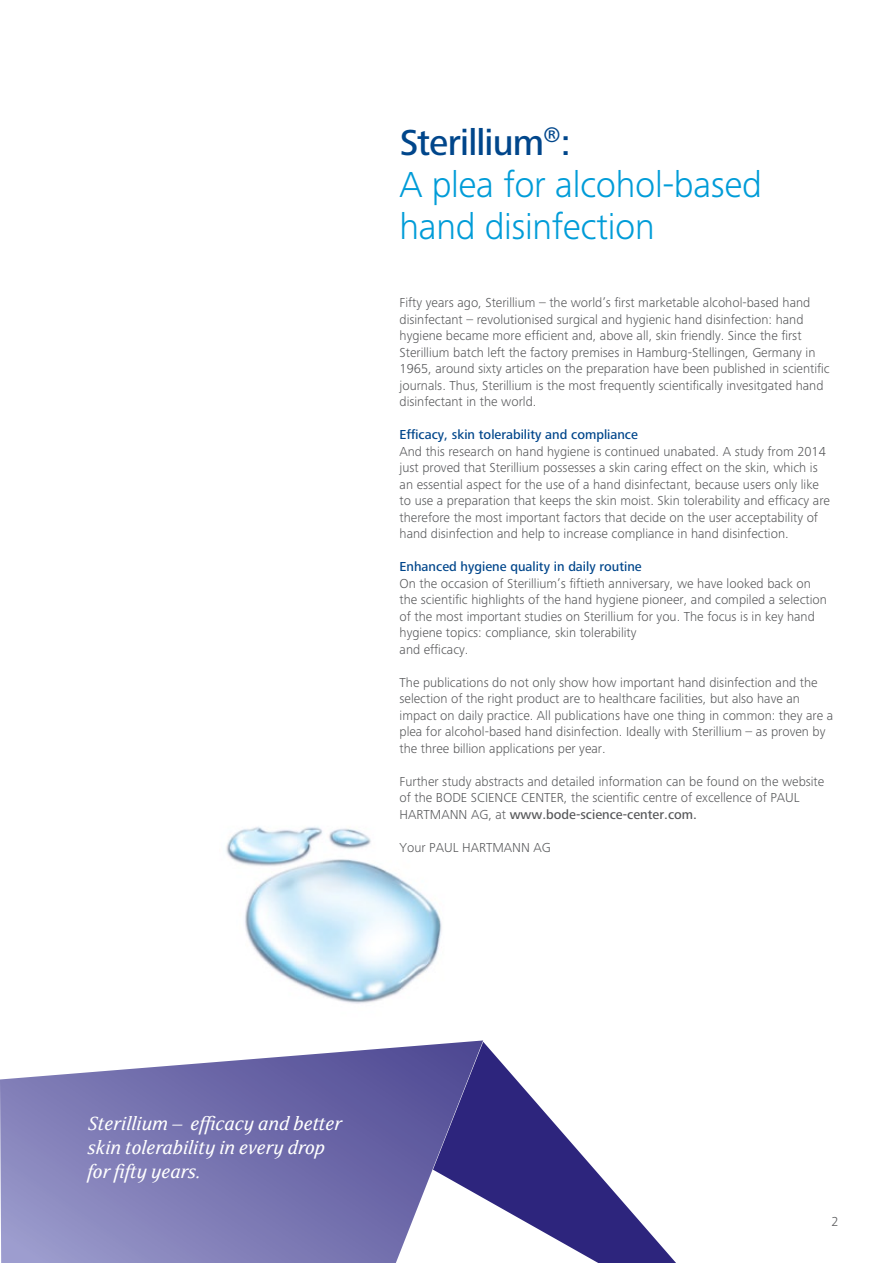
<style>
.page{position:relative;width:893px;height:1263px;background:#fff}
.page>*{position:absolute;margin:0;border:0;box-sizing:border-box;transform-origin:0 0}
.t1{font:300 37.5px/42px "Frutiger Next LTW1 G";letter-spacing:-.01em;color:#009cd8}
.t2{font:italic 21px/24px "FS Sally";letter-spacing:.005em;color:#fff}
.t3{font:300 13.5px/16.5px "Frutiger Next LTW1 G";color:#58595b}
.t4{font:500 13.5px "Frutiger Next LTW1 G";color:#00468b}
.s1{font-weight:500;color:#00468b}
.s2{font-weight:500}
</style>
<div class="page">
<img style="left:226px;top:826px;width:216px;height:178px">
<svg style="left:0;top:1040px;width:483px;height:223px;background:#8784b9"></svg>
<svg style="left:433px;top:1042px;width:243px;height:221px"></svg>
<h1 class="t1" style="left:400px;top:121px;width:364px"><span class="s1">Sterillium</span><sup>®</sup><span class="s1">:<br></span>A plea for alcohol-based hand disinfection</h1>
<p class="t3" style="left:400px;top:295px;width:432px">Fifty years ago, Sterillium – the world’s first marketable alcohol-based hand disinfectant – revolutionised surgical and hygienic hand disinfection: hand hygiene became more efficient and, above all, skin friendly. Since the first Sterillium batch left the factory premises in Hamburg-Stellingen, Germany in 1965, around sixty articles on the preparation have been published in scientific journals. Thus, Sterillium is the most frequently scientifically invesitgated hand disinfectant in the world.</p>
<p class="t4" style="left:400px;top:427px;width:240px">Efficacy, skin tolerability and compliance</p>
<p class="t3" style="left:400px;top:443px;width:432px">And this research on hand hygiene is continued unabated. A study from 2014 just proved that Sterillium possesses a skin caring effect on the skin, which is an essential aspect for the use of a hand disinfectant, because users only like to use a preparation that keeps the skin moist. Skin tolerability and efficacy are therefore the most important factors that decide on the user acceptability of hand disinfection and help to increase compliance in hand disinfection.</p>
<p class="t4" style="left:400px;top:559px;width:244px">Enhanced hygiene quality in daily routine</p>
<p class="t3" style="left:400px;top:575px;width:429px">On the occasion of Sterillium’s fiftieth anniversary, we have looked back on the scientific highlights of the hand hygiene pioneer, and compiled a selection of the most important studies on Sterillium for you. The focus is in key hand hygiene topics: compliance, skin tolerability<br>and efficacy.</p>
<p class="t3" style="left:400px;top:674px;width:435px">The publications do not only show how important hand disinfection and the selection of the right product are to healthcare facilities, but also have an impact on daily practice. All publications have one thing in common: they are a plea for alcohol-based hand disinfection. Ideally with Sterillium – as proven by the three billion applications per year.</p>
<p class="t3" style="left:400px;top:773px;width:426px">Further study abstracts and detailed information can be found on the website of the BODE SCIENCE CENTER, the scientific centre of excellence of PAUL<br>HARTMANN AG, at <span class="s2">www.bode-science-center.com.</span></p>
<p class="t3" style="left:400px;top:839px;width:153px">Your PAUL HARTMANN AG</p>
<h2 class="t2" style="left:87px;top:1110px;width:256px">Sterillium – efficacy and better skin tolerability in every drop for fifty years.</h2>
<p class="t3" style="left:832px;top:1213px;width:9px">2</p>
</div>
